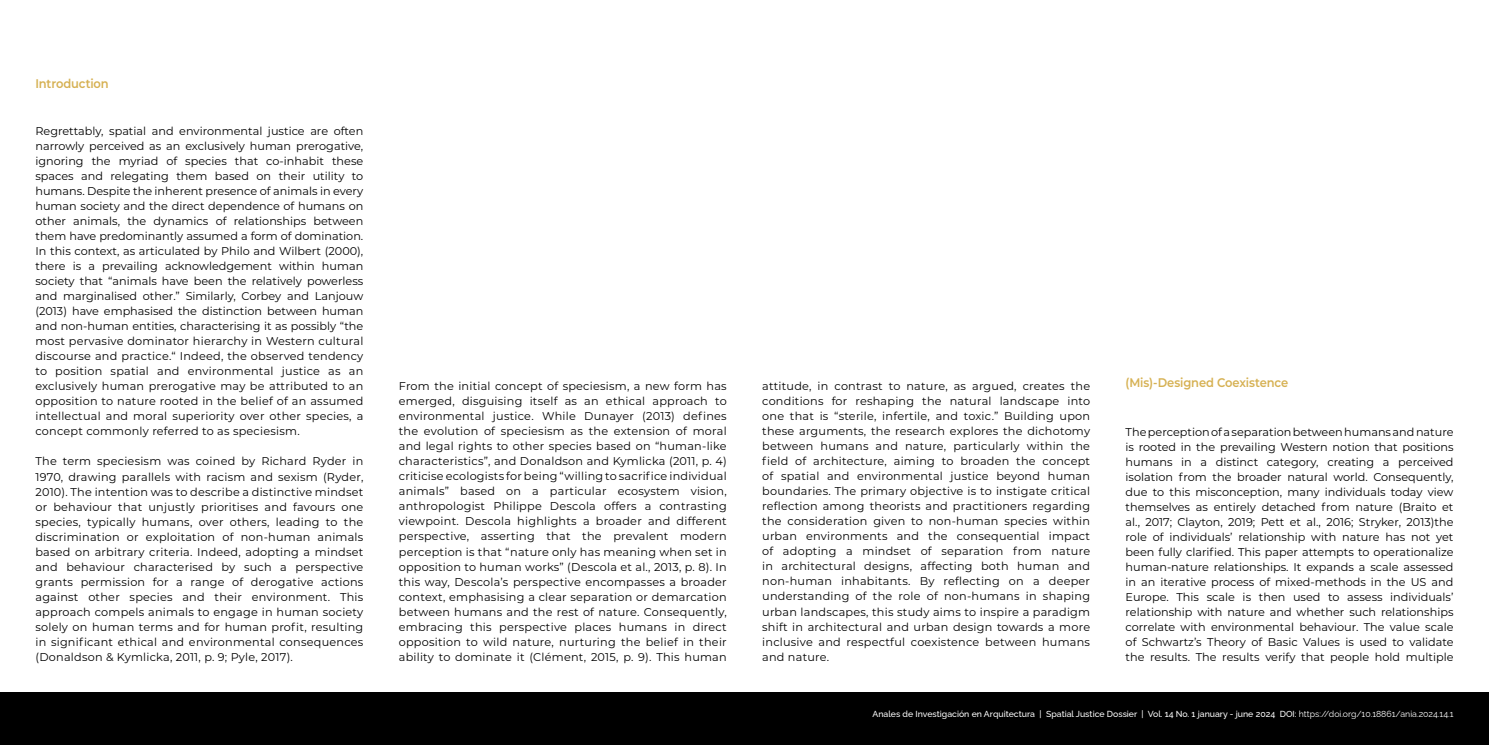
<style>
.page{position:relative;width:1489px;height:745px;background:#fff}
.page>*{position:absolute;margin:0;border:0;box-sizing:border-box;transform-origin:0 0}
.t1{font:600 12.5px "Montserrat";letter-spacing:-.01em;color:#d6b153;scale:.92 1}
.t2{font:11.25px/15px "Montserrat";letter-spacing:.02em;color:#000;text-align:justify}
.t3{font:500 8.75px "Raleway";color:#fff}
.s1{font-weight:400}
</style>
<div class="page">
<div style="left:0;top:691px;width:1488px;height:53px;background:#000"></div>
<p class="t1" style="left:35px;top:75px;width:81px">Introduction</p>
<p class="t2" style="left:35px;top:123px;width:329px">Regrettably, spatial and environmental justice are often narrowly perceived as an exclusively human prerogative, ignoring the myriad of species that co-inhabit these spaces and relegating them based on their utility to humans. Despite the inherent presence of animals in every human society and the direct dependence of humans on other animals, the dynamics of relationships between them have predominantly assumed a form of domination.<br>In this context, as articulated by Philo and Wilbert (2000), there is a prevailing acknowledgement within human society that “animals have been the relatively powerless and marginalised other.” Similarly, Corbey and Lanjouw (2013) have emphasised the distinction between human and non-human entities, characterising it as possibly “the most pervasive dominator hierarchy in Western cultural discourse and practice.“ Indeed, the observed tendency to position spatial and environmental justice as an exclusively human prerogative may be attributed to an opposition to nature rooted in the belief of an assumed intellectual and moral superiority over other species, a concept commonly referred to as speciesism.</p>
<p class="t2" style="left:35px;top:453px;width:329px">The term speciesism was coined by Richard Ryder in 1970, drawing parallels with racism and sexism (Ryder, 2010). The intention was to describe a distinctive mindset or behaviour that unjustly prioritises and favours one species, typically humans, over others, leading to the discrimination or exploitation of non-human animals based on arbitrary criteria. Indeed, adopting a mindset and behaviour characterised by such a perspective grants permission for a range of derogative actions against other species and their environment. This approach compels animals to engage in human society solely on human terms and for human profit, resulting in significant ethical and environmental consequences (Donaldson &amp; Kymlicka, 2011, p. 9; Pyle, 2017).</p>
<p class="t2" style="left:399px;top:378px;width:329px">From the initial concept of speciesism, a new form has emerged, disguising itself as an ethical approach to environmental justice. While Dunayer (2013) defines the evolution of speciesism as the extension of moral and legal rights to other species based on “human-like characteristics”, and Donaldson and Kymlicka (2011, p. 4) criticise ecologists for being “willing to sacrifice individual animals” based on a particular ecosystem vision, anthropologist Philippe Descola offers a contrasting viewpoint. Descola highlights a broader and different perspective, asserting that the prevalent modern perception is that “nature only has meaning when set in opposition to human works” (Descola et al., 2013, p. 8). In this way, Descola’s perspective encompasses a broader context, emphasising a clear separation or demarcation between humans and the rest of nature. Consequently, embracing this perspective places humans in direct opposition to wild nature, nurturing the belief in their ability to dominate it (Clément, 2015, p. 9). This human</p>
<p class="t2" style="left:762px;top:378px;width:329px">attitude, in contrast to nature, as argued, creates the conditions for reshaping the natural landscape into one that is “sterile, infertile, and toxic.” Building upon these arguments, the research explores the dichotomy between humans and nature, particularly within the field of architecture, aiming to broaden the concept of spatial and environmental justice beyond human boundaries. The primary objective is to instigate critical reflection among theorists and practitioners regarding the consideration given to non-human species within urban environments and the consequential impact of adopting a mindset of separation from nature in architectural designs, affecting both human and non-human inhabitants. By reflecting on a deeper understanding of the role of non-humans in shaping urban landscapes, this study aims to inspire a paradigm shift in architectural and urban design towards a more inclusive and respectful coexistence between humans and nature.</p>
<p class="t1" style="left:1125px;top:373px;width:178px">(Mis)-Designed Coexistence</p>
<p class="t2" style="left:1125px;top:423px;width:329px">The perception of a separation between humans and nature is rooted in the prevailing Western notion that positions humans in a distinct category, creating a perceived isolation from the broader natural world. Consequently, due to this misconception, many individuals today view themselves as entirely detached from nature (Braito et al., 2017; Clayton, 2019; Pett et al., 2016; Stryker, 2013)the role of individuals’ relationship with nature has not yet been fully clarified. This paper attempts to operationalize human-nature relationships. It expands a scale assessed in an iterative process of mixed-methods in the US and Europe. This scale is then used to assess individuals’ relationship with nature and whether such relationships correlate with environmental behaviour. The value scale of Schwartz’s Theory of Basic Values is used to validate the results. The results verify that people hold multiple</p>
<p class="t3" style="left:872px;top:706px;width:582px">Anales de Investigación en Arquitectura | Spatial Justice Dossier | Vol. 14 No. 1 january - june 2024 DOI: <span class="s1">https://doi.org/10.18861/ania.2024.14.1</span></p>
</div>
